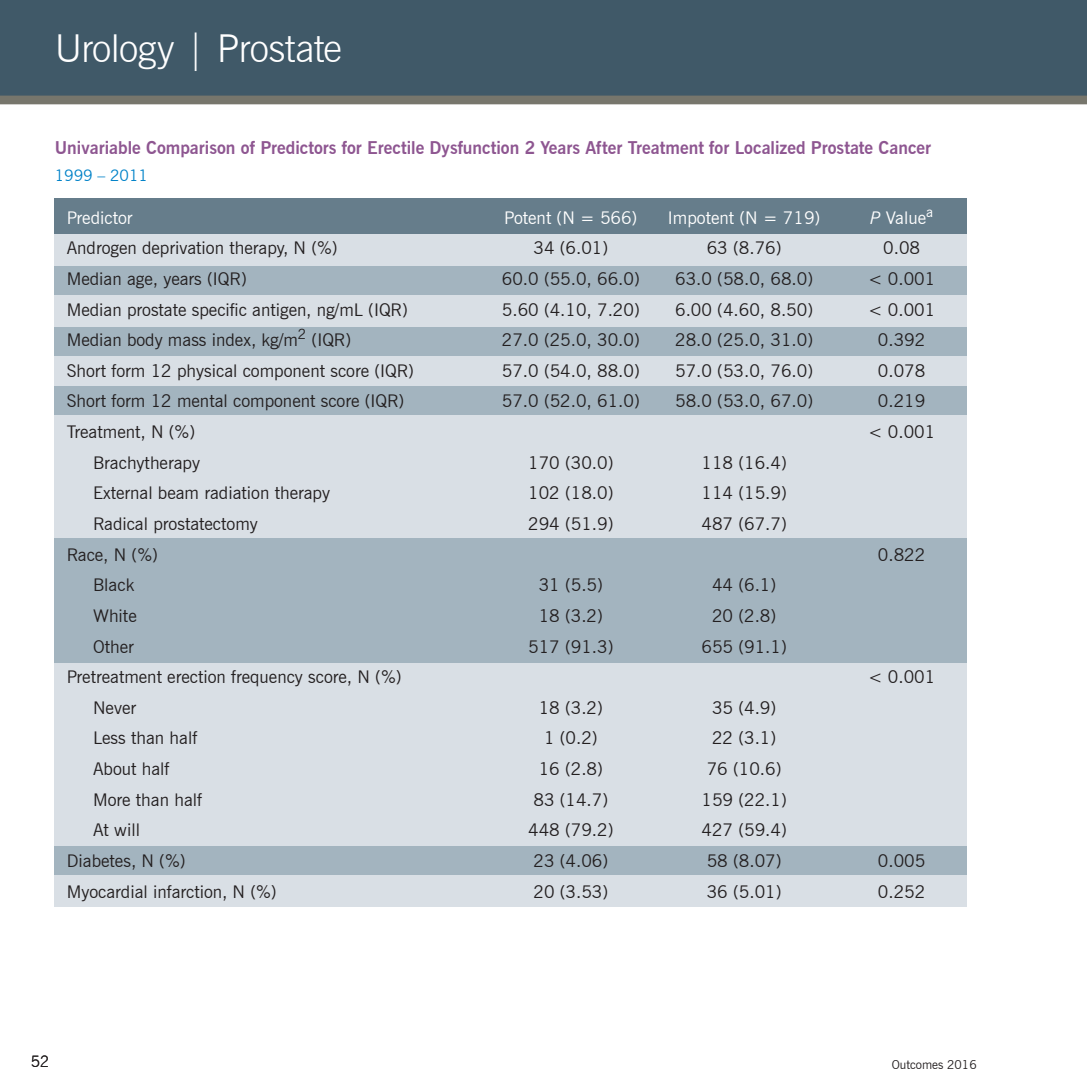
<style>
.page{position:relative;width:1087px;height:1087px;background:#fff}
.page>*{position:absolute;margin:0;border:0;box-sizing:border-box;transform-origin:0 0}
._01-Page_Header{font:300 38.5px "News Gothic BT";letter-spacing:-.015em;color:#fff}
._05-Body_Copy{font:17.5px "News Gothic BT";color:#231f20}
._03-Subhead{font:700 17.5px "News Gothic BT";color:#8e5691}
._05-Body_Copy-2{font:17.5px "News Gothic BT";color:#fff}
._03-Subhead-2{font:15.75px "News Gothic BT";color:#0082c8}
.t1{font:300 15.75px "News Gothic BT";color:#231f20}
.t2{font:12.25px "News Gothic BT";color:#231f20}
.s1{font-style:italic}
</style>
<div class="page">
<div style="left:0;top:0;width:1087px;height:101px;background:#405968"></div>
<div style="left:0;top:96px;width:1087px;height:8px;background:#77766c"></div>
<div style="left:55px;top:199px;width:912px;height:707px;background:#d9dfe5"></div>
<div style="left:55px;top:199px;width:912px;height:35px;background:#667d8b"></div>
<div style="left:55px;top:266px;width:912px;height:29px;background:#a3b4bf"></div>
<div style="left:55px;top:327px;width:912px;height:29px;background:#a3b4bf"></div>
<div style="left:55px;top:387px;width:912px;height:28px;background:#a3b4bf"></div>
<div style="left:55px;top:846px;width:912px;height:28px;background:#a3b4bf"></div>
<div style="left:55px;top:539px;width:912px;height:124px;background:#a3b4bf"></div>
<p class="_01-Page_Header" style="left:55px;top:25px;width:289px">Urology | Prostate</p>
<p class="_03-Subhead" style="left:55px;top:137px;width:878px">Univariable Comparison of Predictors for Erectile Dysfunction 2 Years After Treatment for Localized Prostate Cancer</p>
<p class="_03-Subhead-2" style="left:55px;top:166px;width:95px">1999 – 2011</p>
<p class="_05-Body_Copy-2" style="left:67px;top:207px;width:67px">Predictor</p>
<p class="_05-Body_Copy-2" style="left:504px;top:207px;width:135px">Potent (N = 566)</p>
<p class="_05-Body_Copy-2" style="left:668px;top:207px;width:154px">Impotent (N = 719)</p>
<p class="_05-Body_Copy-2" style="left:870px;top:207px;width:65px"><span class="s1">P</span> Value<sup>a</sup></p>
<p class="_05-Body_Copy" style="left:67px;top:237px;width:272px">Androgen deprivation therapy, N (%)</p>
<p class="_05-Body_Copy" style="left:533px;top:237px;width:76px">34 (6.01)</p>
<p class="_05-Body_Copy" style="left:707px;top:237px;width:76px">63 (8.76)</p>
<p class="_05-Body_Copy" style="left:883px;top:237px;width:38px">0.08</p>
<p class="_05-Body_Copy" style="left:67px;top:268px;width:181px">Median age, years (IQR)</p>
<p class="_05-Body_Copy" style="left:502px;top:268px;width:139px">60.0 (55.0, 66.0)</p>
<p class="_05-Body_Copy" style="left:675px;top:268px;width:139px">63.0 (58.0, 68.0)</p>
<p class="_05-Body_Copy" style="left:868px;top:268px;width:69px">&lt; 0.001</p>
<p class="_05-Body_Copy" style="left:67px;top:299px;width:343px">Median prostate specific antigen, ng/mL (IQR)</p>
<p class="_05-Body_Copy" style="left:502px;top:299px;width:139px">5.60 (4.10, 7.20)</p>
<p class="_05-Body_Copy" style="left:675px;top:299px;width:139px">6.00 (4.60, 8.50)</p>
<p class="_05-Body_Copy" style="left:868px;top:299px;width:69px">&lt; 0.001</p>
<p class="_05-Body_Copy" style="left:67px;top:329px;width:286px">Median body mass index, kg/m<sup>2</sup> (IQR)</p>
<p class="_05-Body_Copy" style="left:502px;top:329px;width:139px">27.0 (25.0, 30.0)</p>
<p class="_05-Body_Copy" style="left:675px;top:329px;width:139px">28.0 (25.0, 31.0)</p>
<p class="_05-Body_Copy" style="left:878px;top:329px;width:49px">0.392</p>
<p class="_05-Body_Copy" style="left:67px;top:360px;width:349px">Short form 12 physical component score (IQR)</p>
<p class="_05-Body_Copy" style="left:502px;top:360px;width:139px">57.0 (54.0, 88.0)</p>
<p class="_05-Body_Copy" style="left:675px;top:360px;width:139px">57.0 (53.0, 76.0)</p>
<p class="_05-Body_Copy" style="left:878px;top:360px;width:49px">0.078</p>
<p class="_05-Body_Copy" style="left:67px;top:391px;width:339px">Short form 12 mental component score (IQR)</p>
<p class="_05-Body_Copy" style="left:502px;top:391px;width:139px">57.0 (52.0, 61.0)</p>
<p class="_05-Body_Copy" style="left:675px;top:391px;width:139px">58.0 (53.0, 67.0)</p>
<p class="_05-Body_Copy" style="left:878px;top:391px;width:49px">0.219</p>
<p class="_05-Body_Copy" style="left:67px;top:421px;width:130px">Treatment, N (%)</p>
<p class="_05-Body_Copy" style="left:868px;top:421px;width:69px">&lt; 0.001</p>
<p class="_05-Body_Copy" style="left:93px;top:452px;width:108px">Brachytherapy</p>
<p class="_05-Body_Copy" style="left:528px;top:452px;width:87px">170 (30.0)</p>
<p class="_05-Body_Copy" style="left:701px;top:452px;width:87px">118 (16.4)</p>
<p class="_05-Body_Copy" style="left:93px;top:482px;width:238px">External beam radiation therapy</p>
<p class="_05-Body_Copy" style="left:528px;top:482px;width:87px">102 (18.0)</p>
<p class="_05-Body_Copy" style="left:701px;top:482px;width:87px">114 (15.9)</p>
<p class="_05-Body_Copy" style="left:93px;top:513px;width:166px">Radical prostatectomy</p>
<p class="_05-Body_Copy" style="left:528px;top:513px;width:87px">294 (51.9)</p>
<p class="_05-Body_Copy" style="left:701px;top:513px;width:87px">487 (67.7)</p>
<p class="_05-Body_Copy" style="left:67px;top:544px;width:93px">Race, N (%)</p>
<p class="_05-Body_Copy" style="left:878px;top:544px;width:49px">0.822</p>
<p class="_05-Body_Copy" style="left:93px;top:574px;width:43px">Black</p>
<p class="_05-Body_Copy" style="left:539px;top:574px;width:66px">31 (5.5)</p>
<p class="_05-Body_Copy" style="left:712px;top:574px;width:66px">44 (6.1)</p>
<p class="_05-Body_Copy" style="left:93px;top:605px;width:45px">White</p>
<p class="_05-Body_Copy" style="left:539px;top:605px;width:66px">18 (3.2)</p>
<p class="_05-Body_Copy" style="left:712px;top:605px;width:66px">20 (2.8)</p>
<p class="_05-Body_Copy" style="left:93px;top:636px;width:42px">Other</p>
<p class="_05-Body_Copy" style="left:528px;top:636px;width:87px">517 (91.3)</p>
<p class="_05-Body_Copy" style="left:701px;top:636px;width:87px">655 (91.1)</p>
<p class="_05-Body_Copy" style="left:67px;top:666px;width:336px">Pretreatment erection frequency score, N (%)</p>
<p class="_05-Body_Copy" style="left:868px;top:666px;width:69px">&lt; 0.001</p>
<p class="_05-Body_Copy" style="left:93px;top:697px;width:45px">Never</p>
<p class="_05-Body_Copy" style="left:539px;top:697px;width:66px">18 (3.2)</p>
<p class="_05-Body_Copy" style="left:712px;top:697px;width:66px">35 (4.9)</p>
<p class="_05-Body_Copy" style="left:93px;top:727px;width:106px">Less than half</p>
<p class="_05-Body_Copy" style="left:544px;top:727px;width:55px">1 (0.2)</p>
<p class="_05-Body_Copy" style="left:712px;top:727px;width:66px">22 (3.1)</p>
<p class="_05-Body_Copy" style="left:93px;top:758px;width:78px">About half</p>
<p class="_05-Body_Copy" style="left:539px;top:758px;width:66px">16 (2.8)</p>
<p class="_05-Body_Copy" style="left:707px;top:758px;width:76px">76 (10.6)</p>
<p class="_05-Body_Copy" style="left:93px;top:789px;width:110px">More than half</p>
<p class="_05-Body_Copy" style="left:533px;top:789px;width:76px">83 (14.7)</p>
<p class="_05-Body_Copy" style="left:701px;top:789px;width:87px">159 (22.1)</p>
<p class="_05-Body_Copy" style="left:93px;top:819px;width:48px">At will</p>
<p class="_05-Body_Copy" style="left:528px;top:819px;width:87px">448 (79.2)</p>
<p class="_05-Body_Copy" style="left:701px;top:819px;width:87px">427 (59.4)</p>
<p class="_05-Body_Copy" style="left:67px;top:850px;width:120px">Diabetes, N (%)</p>
<p class="_05-Body_Copy" style="left:533px;top:850px;width:76px">23 (4.06)</p>
<p class="_05-Body_Copy" style="left:707px;top:850px;width:76px">58 (8.07)</p>
<p class="_05-Body_Copy" style="left:878px;top:850px;width:49px">0.005</p>
<p class="_05-Body_Copy" style="left:67px;top:881px;width:211px">Myocardial infarction, N (%)</p>
<p class="_05-Body_Copy" style="left:533px;top:881px;width:76px">20 (3.53)</p>
<p class="_05-Body_Copy" style="left:707px;top:881px;width:76px">36 (5.01)</p>
<p class="_05-Body_Copy" style="left:878px;top:881px;width:49px">0.252</p>
<p class="t1" style="left:31px;top:1051px;width:20px">52</p>
<p class="t2" style="left:892px;top:1057px;width:86px">Outcomes 2016</p>
</div>
